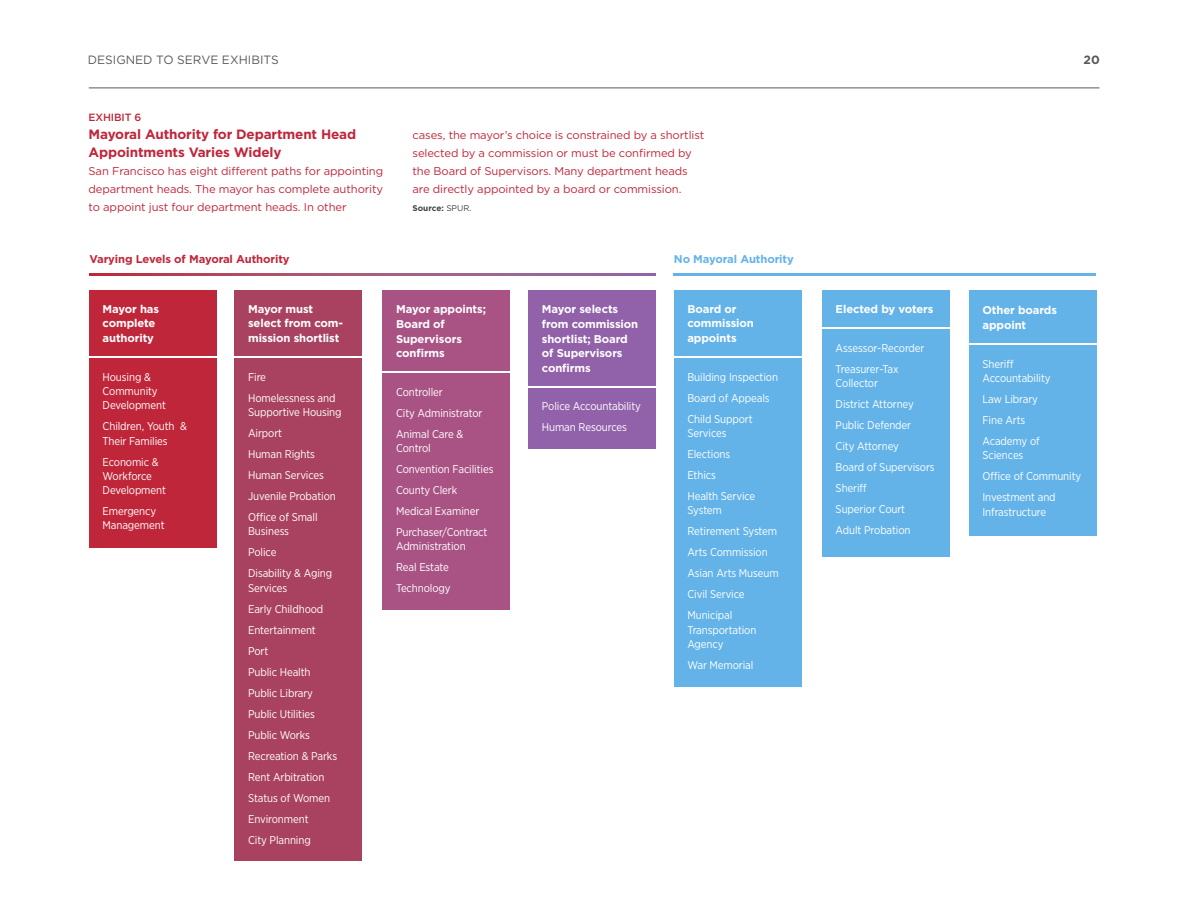
<style>
.page{position:relative;width:1188px;height:918px;background:#fff}
.page>*{position:absolute;margin:0;border:0;box-sizing:border-box;transform-origin:0 0}
.t1{font:700 13.5px/18px "Gotham";letter-spacing:-.01em;color:#c0263a}
.t2{font:12px "Gotham";color:#58595b}
.t3{font:700 12px "Gotham";color:#58595b}
.t4{font:11.25px/21px "Gotham Narrow";letter-spacing:-.01em;color:#fff}
.t5{font:11.25px/18px "Gotham";letter-spacing:-.01em;color:#c0263a;text-align:justify}
.t6{font:700 11.25px/14.7px "Gotham";letter-spacing:-.01em;color:#fff}
.t7{font:700 11.25px "Gotham";letter-spacing:-.01em;color:#c0263a}
.t8{font:700 11.25px "Gotham";letter-spacing:-.01em;color:#63b3e9}
.t9{font:500 10.5px "Gotham";letter-spacing:-.01em;color:#c0263a}
.t10{font:700 8.25px "Gotham";color:#414042}
.s1{font-weight:400}
</style>
<div class="page">
<hr style="left:89px;top:88px;width:1010px;height:1px;background:#58595b">
<div style="left:89px;top:290px;width:127px;height:66px;background:#c0263a"></div>
<div style="left:89px;top:358px;width:127px;height:189px;background:#c0263a"></div>
<div style="left:235px;top:290px;width:127px;height:66px;background:#a94261"></div>
<div style="left:235px;top:358px;width:127px;height:502px;background:#a94261"></div>
<div style="left:383px;top:290px;width:127px;height:81px;background:#a95385"></div>
<div style="left:383px;top:373px;width:127px;height:237px;background:#a95385"></div>
<div style="left:528px;top:290px;width:128px;height:95px;background:#9161a9"></div>
<div style="left:528px;top:388px;width:128px;height:60px;background:#9161a9"></div>
<div style="left:674px;top:290px;width:127px;height:66px;background:#63b3e9"></div>
<div style="left:674px;top:358px;width:127px;height:328px;background:#63b3e9"></div>
<div style="left:822px;top:290px;width:127px;height:36px;background:#63b3e9"></div>
<div style="left:822px;top:329px;width:127px;height:228px;background:#63b3e9"></div>
<div style="left:969px;top:290px;width:127px;height:53px;background:#63b3e9"></div>
<div style="left:969px;top:345px;width:127px;height:191px;background:#63b3e9"></div>
<svg style="left:90px;top:273px;width:566px;height:2px"></svg>
<hr style="left:674px;top:273px;width:422px;height:2px;background:#63b3e9">
<p class="t2" style="left:88px;top:52px;width:193px">DESIGNED TO SERVE EXHIBITS</p>
<p class="t3" style="left:1084px;top:51px;width:18px">20</p>
<p class="t9" style="left:89px;top:110px;width:54px">EXHIBIT 6</p>
<p class="t1" style="left:89px;top:125px;width:269px">Mayoral Authority for Department Head<br>Appointments Varies Widely</p>
<p class="t5" style="left:89px;top:161px;width:296px">San Francisco has eight different paths for appointing department heads. The mayor has complete authority to appoint just four department heads. In other</p>
<p class="t5" style="left:413px;top:125px;width:293px;text-align:left">cases, the mayor’s choice is constrained by a shortlist selected by a commission or must be confirmed by the Board of Supervisors. Many department heads are directly appointed by a board or commission.</p>
<p class="t10" style="left:413px;top:202px;width:60px">Source: <span class="s1">SPUR.</span></p>
<p class="t7" style="left:90px;top:251px;width:202px">Varying Levels of Mayoral Authority</p>
<p class="t8" style="left:674px;top:251px;width:121px">No Mayoral Authority</p>
<p class="t6" style="left:103px;top:301px;width:58px">Mayor has complete authority</p>
<p class="t4" style="left:103px;top:369px;width:65px;line-height:14.2px">Housing &amp;<br>Community<br>Development</p>
<p class="t4" style="left:103px;top:419px;width:86px;line-height:14.2px">Children, Youth &amp;<br>Their Families</p>
<p class="t4" style="left:103px;top:454px;width:65px;line-height:14.2px">Economic &amp;<br>Workforce<br>Development</p>
<p class="t4" style="left:103px;top:504px;width:64px;line-height:14.2px">Emergency<br>Management</p>
<p class="t6" style="left:248px;top:301px;width:96px">Mayor must select from com&shy;mission shortlist</p>
<p class="t4" style="left:248px;top:366px;width:89px">Fire<br>Homelessness and</p>
<p class="t4" style="left:248px;top:401px;width:95px">Supportive Housing<br>Airport<br>Human Rights<br>Human Services<br>Juvenile Probation<br>Office of Small</p>
<p class="t4" style="left:248px;top:521px;width:86px">Business<br>Police<br>Disability &amp; Aging</p>
<p class="t4" style="left:248px;top:577px;width:91px">Services<br>Early Childhood<br>Entertainment<br>Port<br>Public Health<br>Public Library<br>Public Utilities<br>Public Works<br>Recreation &amp; Parks<br>Rent Arbitration<br>Status of Women<br>Environment<br>City Planning</p>
<p class="t6" style="left:396px;top:302px;width:91px">Mayor appoints;<br>Board of<br>Supervisors confirms</p>
<p class="t4" style="left:396px;top:381px;width:88px">Controller<br>City Administrator<br>Animal Care &amp;</p>
<p class="t4" style="left:396px;top:437px;width:99px">Control<br>Convention Facilities<br>County Clerk<br>Medical Examiner<br>Purchaser/Contract</p>
<p class="t4" style="left:396px;top:536px;width:71px">Administration<br>Real Estate<br>Technology</p>
<p class="t6" style="left:542px;top:302px;width:98px">Mayor selects from commission shortlist; Board of Supervisors confirms</p>
<p class="t4" style="left:542px;top:396px;width:101px">Police Accountability<br>Human Resources</p>
<p class="t6" style="left:687px;top:301px;width:68px">Board or commission appoints</p>
<p class="t4" style="left:687px;top:366px;width:92px">Building Inspection<br>Board of Appeals<br>Child Support</p>
<p class="t4" style="left:687px;top:422px;width:69px">Services<br>Elections<br>Ethics<br>Health Service</p>
<p class="t4" style="left:687px;top:500px;width:93px">System<br>Retirement System<br>Arts Commission<br>Asian Arts Museum<br>Civil Service<br>Municipal</p>
<p class="t4" style="left:687px;top:622px;width:71px;line-height:14.2px">Transportation<br>Agency</p>
<p class="t4" style="left:687px;top:654px;width:68px">War Memorial</p>
<p class="t6" style="left:836px;top:302px;width:99px">Elected by voters</p>
<p class="t4" style="left:836px;top:337px;width:90px">Assessor-Recorder<br>Treasurer-Tax</p>
<p class="t4" style="left:836px;top:372px;width:100px">Collector<br>District Attorney<br>Public Defender<br>City Attorney<br>Board of Supervisors<br>Sheriff<br>Superior Court<br>Adult Probation</p>
<p class="t6" style="left:983px;top:303px;width:76px">Other boards appoint</p>
<p class="t4" style="left:983px;top:357px;width:70px;line-height:14.2px">Sheriff<br>Accountability</p>
<p class="t4" style="left:983px;top:388px;width:59px">Law Library<br>Fine Arts<br>Academy of</p>
<p class="t4" style="left:983px;top:445px;width:100px">Sciences<br>Office of Community<br>Investment and</p>
<p class="t4" style="left:983px;top:501px;width:65px">Infrastructure</p>
</div>
